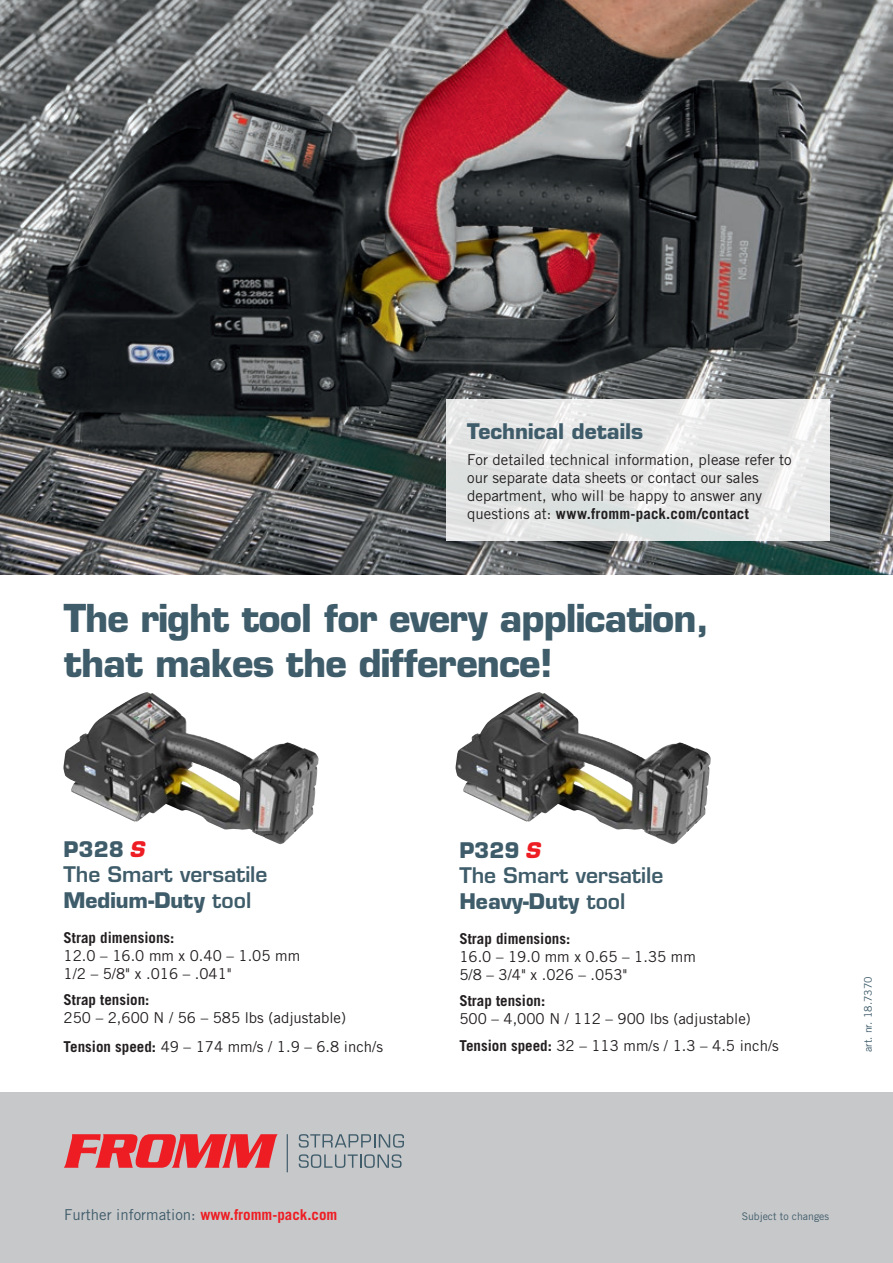
<style>
.page{position:relative;width:893px;height:1263px;background:#fff}
.page>*{position:absolute;margin:0;border:0;box-sizing:border-box;transform-origin:0 0}
.t1{font:700 37.5px/45px "Eurostile LT Std";letter-spacing:-.025em;color:#3f5c6a}
.t2{font:600 21px/25.2px "Eurostile LT Std";color:#3f5c6a}
.t3{font:700 21px "Eurostile LT Std";color:#3f5c6a}
.t4{font:15px/18px "Trade Gothic LT Std";color:#231f20}
.t5{font:700 15px "Trade Gothic LT Std";color:#231f20}
.t6{font:15px "Trade Gothic LT Std";color:#3f5c6a}
.t7{font:10.5px "Trade Gothic LT Std";color:#3f5c6a}
.s1{font-weight:700}
.s2{font-weight:700;font-style:italic;color:#ee1d23}
.s3{font-weight:700;color:#ee1d23}
</style>
<div class="page">
<div style="left:0;top:1092px;width:893px;height:171px;background:#c7c8ca"></div>
<hr style="left:287px;top:1134px;width:1px;height:38px;background:#3f5c6a">
<svg style="left:64px;top:1134px;width:214px;height:34px"></svg>
<svg style="left:298px;top:1134px;width:106px;height:13px"></svg>
<svg style="left:298px;top:1154px;width:104px;height:14px"></svg>
<img style="left:0;top:0;width:893px;height:574px">
<svg style="left:446px;top:400px;width:383px;height:141px;background:#e5e6e7"></svg>
<img style="left:63px;top:692px;width:256px;height:152px">
<img style="left:455px;top:692px;width:256px;height:152px">
<h2 class="t3" style="left:467px;top:418px;width:178px">Technical details</h2>
<p class="t4" style="left:467px;top:451px;width:326px">For detailed technical information, please refer to our separate data sheets or contact our sales department, who will be happy to answer any questions at: <span class="s1">www.fromm-pack.com/contact</span></p>
<h1 class="t1" style="left:64px;top:595px;width:647px">The right tool for every application, that makes the difference!</h1>
<h2 class="t2" style="left:64px;top:837px;width:205px"><span class="s1">P328</span> <span class="s2">S<br></span>The Smart versatile<br><span class="s1">Medium-Duty</span> tool</h2>
<p class="t5" style="left:64px;top:928px;width:112px">Strap dimensions:</p>
<p class="t4" style="left:64px;top:946px;width:238px">12.0 – 16.0 mm x 0.40 – 1.05 mm<br>1/2 – 5/8" x .016 – .041"</p>
<p class="t5" style="left:64px;top:991px;width:87px">Strap tension:</p>
<p class="t4" style="left:64px;top:1003px;width:321px;line-height:28.3px">250 – 2,600 N / 56 – 585 lbs (adjustable)<br><span class="s1">Tension speed:</span> 49 – 174 mm/s / 1.9 – 6.8 inch/s</p>
<p class="t6" style="left:64px;top:1205px;width:275px">Further information: <span class="s3">www.fromm-pack.com</span></p>
<h2 class="t2" style="left:459px;top:838px;width:205px"><span class="s1">P329</span> <span class="s2">S<br></span>The Smart versatile<br><span class="s1">Heavy-Duty</span> tool</h2>
<p class="t5" style="left:459px;top:929px;width:112px">Strap dimensions:</p>
<p class="t4" style="left:459px;top:947px;width:238px">16.0 – 19.0 mm x 0.65 – 1.35 mm<br>5/8 – 3/4" x .026 – .053"</p>
<p class="t5" style="left:459px;top:991px;width:87px">Strap tension:</p>
<p class="t4" style="left:459px;top:1005px;width:321px;line-height:26.5px">500 – 4,000 N / 112 – 900 lbs (adjustable)<br><span class="s1">Tension speed:</span> 32 – 113 mm/s / 1.3 – 4.5 inch/s</p>
<p class="t7" style="left:862px;top:1052px;width:77px;rotate:-90deg">art. nr. 18.7370</p>
<p class="t7" style="left:742px;top:1209px;width:89px">Subject to changes</p>
</div>
